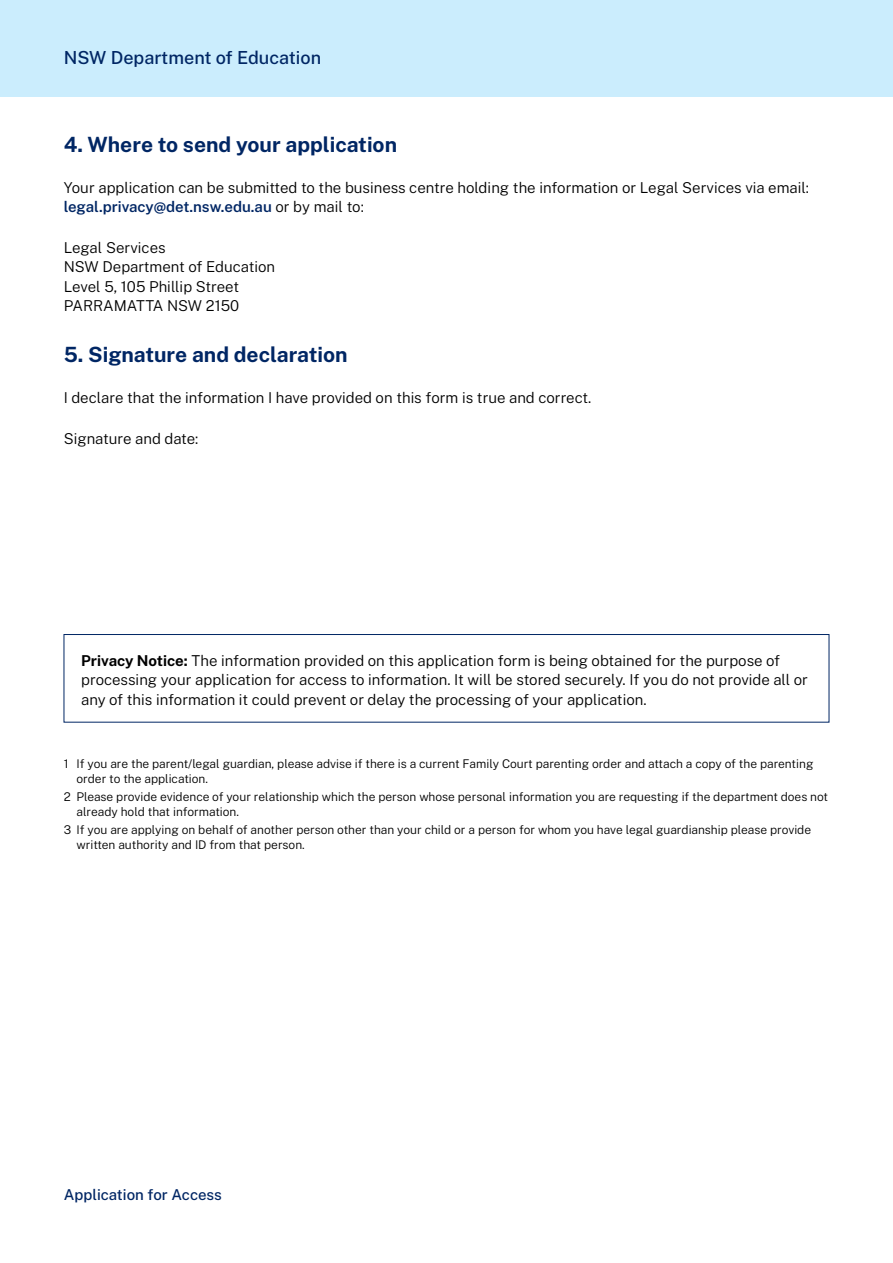
<style>
.page{position:relative;width:893px;height:1263px;background:#fff}
.page>*{position:absolute;margin:0;border:0;box-sizing:border-box;transform-origin:0 0}
.Heading_3{font:700 21px "Public Sans";color:#002664}
.t1{font:500 18px "Public Sans";color:#002664}
.Body{font:300 15px/19.5px "Public Sans";color:#000}
.t2{font:500 15px "Public Sans";color:#002664}
.Website_-_Footer{font:300 12px/14.4px "Public Sans";color:#000}
.s1{font-weight:600;color:#002664}
.s2{font-weight:700}
</style>
<div class="page">
<div style="left:0;top:0;width:893px;height:96px;background:#cbedfd"></div>
<div style="left:64px;top:634px;width:765px;height:88px;border:1px solid #002664"></div>
<p class="t1" style="left:64px;top:45px;width:259px">NSW Department of Education</p>
<h3 class="Heading_3" style="left:64px;top:130px;width:335px">4. Where to send your application</h3>
<p class="Body" style="left:64px;top:177px;width:747px">Your application can be submitted to the business centre holding the information or Legal Services via email: <span class="s1">legal.privacy@det.nsw.edu.au</span> or by mail to:</p>
<p class="Body" style="left:64px;top:237px;width:213px">Legal Services<br>NSW Department of Education<br>Level 5, 105 Phillip Street<br>PARRAMATTA NSW 2150</p>
<h3 class="Heading_3" style="left:64px;top:340px;width:285px">5. Signature and declaration</h3>
<p class="Body" style="left:64px;top:387px;width:529px">I declare that the information I have provided on this form is true and correct.</p>
<p class="Body" style="left:64px;top:428px;width:136px">Signature and date:</p>
<p class="Body" style="left:81px;top:650px;width:728px"><span class="s2">Privacy Notice:</span> The information provided on this application form is being obtained for the purpose of processing your application for access to information. It will be stored securely. If you do not provide all or any of this information it could prevent or delay the processing of your application.</p>
<p class="Website_-_Footer" style="left:77px;top:756px;width:738px;text-indent:-13px">1 If you are the parent/legal guardian, please advise if there is a current Family Court parenting order and attach a copy of the parenting order to the application.</p>
<p class="Website_-_Footer" style="left:77px;top:789px;width:753px;text-indent:-13px">2 Please provide evidence of your relationship which the person whose personal information you are requesting if the department does not already hold that information.</p>
<p class="Website_-_Footer" style="left:77px;top:822px;width:736px;text-indent:-13px">3 If you are applying on behalf of another person other than your child or a person for whom you have legal guardianship please provide written authority and ID from that person.</p>
<p class="t2" style="left:64px;top:1184px;width:160px">Application for Access</p>
</div>
